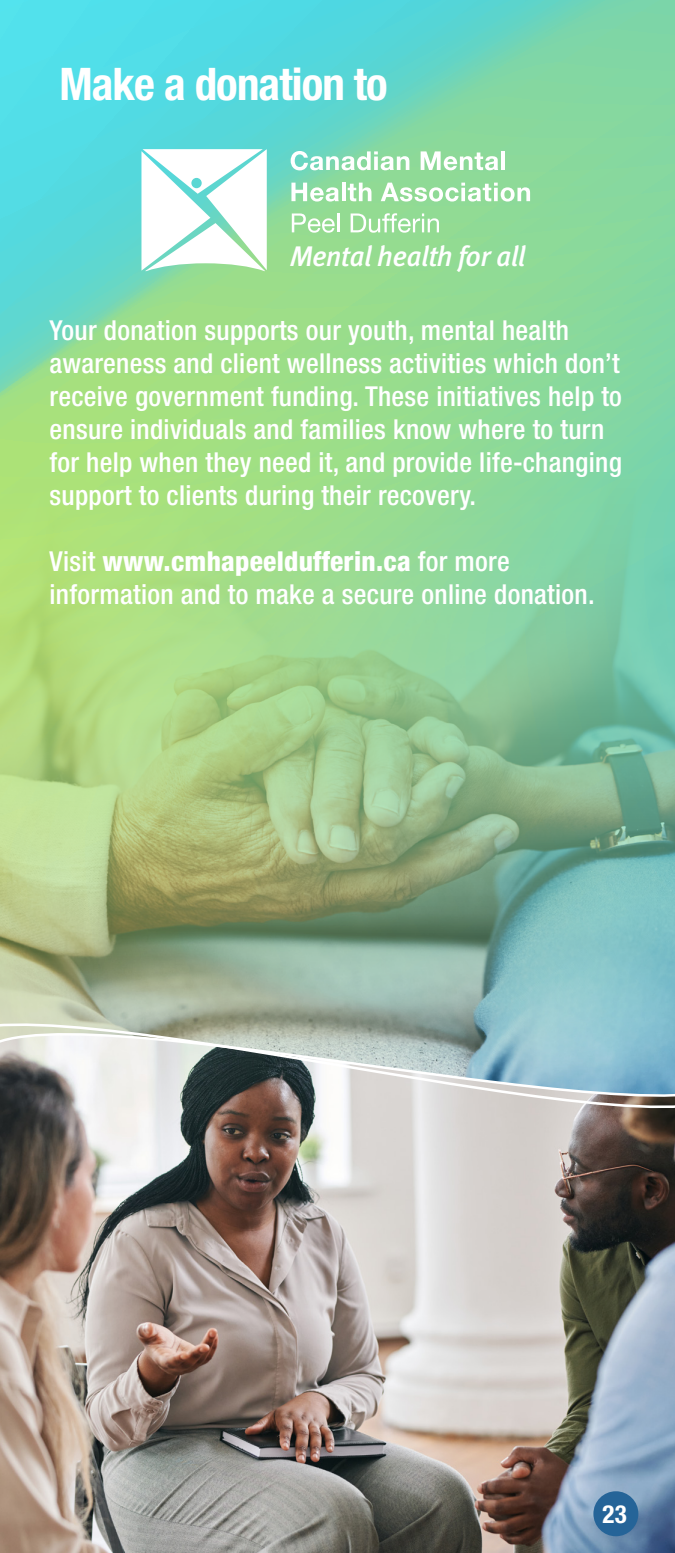
<style>
.page{position:relative;width:675px;height:1553px;background:#fff}
.page>*{position:absolute;margin:0;border:0;box-sizing:border-box;transform-origin:0 0}
.body_3{font:700 condensed 45px "Helvetica Neue LT Std";letter-spacing:-.02em;color:#fff}
.t1{font:italic 500 28.25px "Meta Pro";letter-spacing:-.025em;color:#fff}
.body_3-2{font:500 condensed 27.5px/33px "Helvetica Neue LT Std";letter-spacing:.01em;color:#fff}
.t2{font:700 condensed 25px "Helvetica Neue LT Std";color:#fff}
.s1{font-weight:800}
</style>
<div class="page">
<svg style="left:0;top:0;width:675px;height:479px;background:#7edaaa"></svg>
<img style="left:0;top:479px;width:675px;height:462px">
<img style="left:0;top:941px;width:675px;height:611px">
<div style="left:593px;top:1491px;width:45px;height:45px;background:#256498;border-radius:50%"></div>
<svg style="left:13px;top:1512px;width:4px;height:3px"></svg>
<svg style="left:291px;top:151px;width:118px;height:19px"></svg>
<svg style="left:421px;top:151px;width:77px;height:19px"></svg>
<hr style="left:501px;top:151px;width:4px;height:19px;background:#fff">
<svg style="left:291px;top:183px;width:48px;height:18px"></svg>
<hr style="left:342px;top:183px;width:4px;height:18px;background:#fff">
<svg style="left:348px;top:183px;width:23px;height:18px"></svg>
<svg style="left:381px;top:183px;width:149px;height:18px"></svg>
<svg style="left:141px;top:149px;width:126px;height:122px"></svg>
<svg style="left:292px;top:213px;width:47px;height:20px"></svg>
<svg style="left:351px;top:213px;width:88px;height:20px"></svg>
<p class="body_3" style="left:60px;top:57px;width:330px">Make a donation to</p>
<p class="t1" style="left:290px;top:234px;width:238px">Mental health for all</p>
<p class="body_3-2" style="left:50px;top:314px;width:574px">Your donation supports our youth, mental health awareness and client wellness activities which don’t receive government funding. These initiatives help to ensure individuals and families know where to turn for help when they need it, and provide life-changing support to clients during their recovery.</p>
<p class="body_3-2" style="left:50px;top:545px;width:546px">Visit <span class="s1">www.cmhapeeldufferin.ca</span> for more information and to make a secure online donation.</p>
<p class="t2" style="left:602px;top:1498px;width:26px">23</p>
</div>
